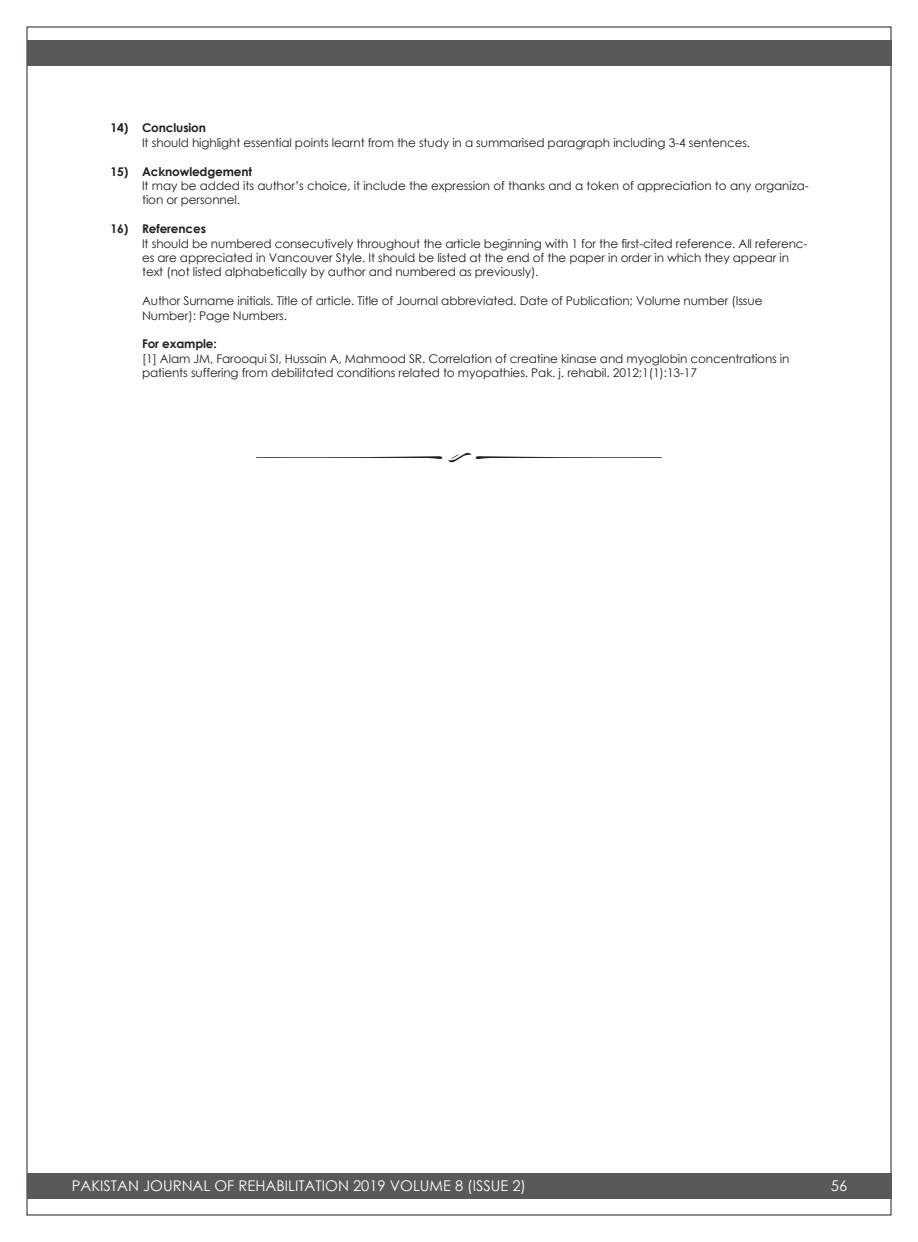
<style>
.page{position:relative;width:918px;height:1242px;background:#fff}
.page>*{position:absolute;margin:0;border:0;box-sizing:border-box;transform-origin:0 0}
.t1{font:14.7px "Century Gothic";color:#fff}
.t2{font:12px/14.4px "Century Gothic";letter-spacing:-.01em;color:#231f20}
.t3{font:700 12px "Century Gothic";letter-spacing:-.01em;color:#231f20}
</style>
<div class="page">
<svg style="left:448px;top:453px;width:214px;height:9px"></svg>
<svg style="left:256px;top:456px;width:186px;height:3px"></svg>
<svg style="left:451px;top:454px;width:8px;height:5px"></svg>
<div style="left:27px;top:1173px;width:864px;height:26px;background:#58595b"></div>
<div style="left:27px;top:40px;width:864px;height:26px;background:#58595b"></div>
<p class="t3" style="left:111px;top:120px;width:19px">14)</p>
<p class="t3" style="left:111px;top:163px;width:19px">15)</p>
<p class="t3" style="left:111px;top:221px;width:19px">16)</p>
<p class="t3" style="left:142px;top:120px;width:65px">Conclusion</p>
<p class="t2" style="left:142px;top:135px;width:610px">It should highlight essential points learnt from the study in a summarised paragraph including 3-4 sentences.</p>
<p class="t3" style="left:142px;top:163px;width:112px">Acknowledgement</p>
<p class="t2" style="left:142px;top:178px;width:668px">It may be added its author’s choice, it include the expression of thanks and a token of appreciation to any organiza&shy;tion or personnel.</p>
<p class="t3" style="left:142px;top:221px;width:65px">References</p>
<p class="t2" style="left:142px;top:236px;width:667px">It should be numbered consecutively throughout the article beginning with 1 for the first-cited reference. All referenc&shy;es are appreciated in Vancouver Style. It should be listed at the end of the paper in order in which they appear in text (not listed alphabetically by author and numbered as previously).</p>
<p class="t2" style="left:142px;top:293px;width:622px">Author Surname initials. Title of article. Title of Journal abbreviated. Date of Publication; Volume number (Issue<br>Number): Page Numbers.</p>
<p class="t3" style="left:142px;top:336px;width:76px">For example:</p>
<p class="t2" style="left:142px;top:351px;width:649px">[1] Alam JM, Farooqui SI, Hussain A, Mahmood SR. Correlation of creatine kinase and myoglobin concentrations in patients suffering from debilitated conditions related to myopathies. Pak. j. rehabil. 2012;1(1):13-17</p>
<p class="t1" style="left:72px;top:1176px;width:456px">PAKISTAN JOURNAL OF REHABILITATION 2019 VOLUME 8 (ISSUE 2)</p>
<p class="t1" style="left:831px;top:1176px;width:18px">56</p>
</div>
